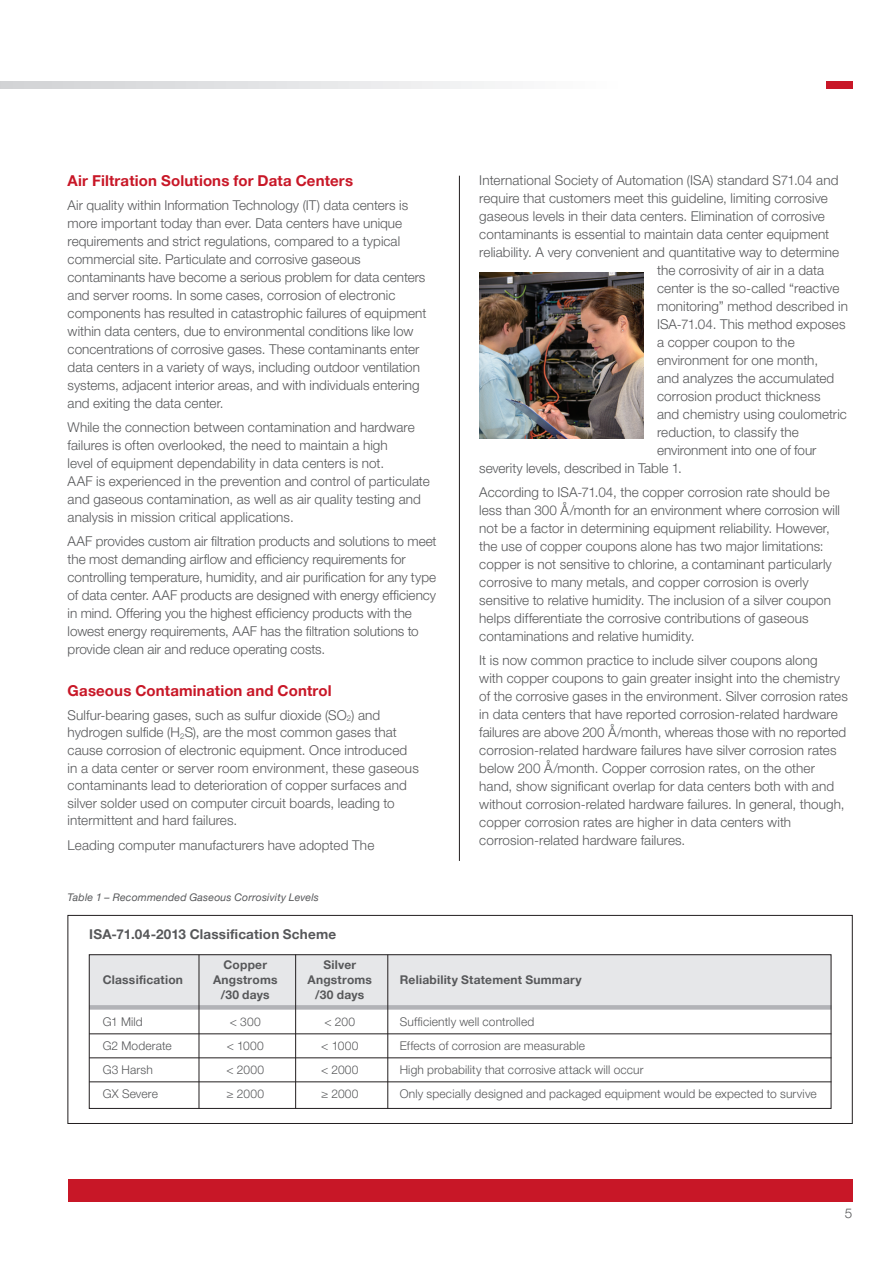
<style>
.page{position:relative;width:893px;height:1263px;background:#fff}
.page>*{position:absolute;margin:0;border:0;box-sizing:border-box;transform-origin:0 0}
.Text{font:700 15px "Helvetica Neue LT Pro";letter-spacing:.01em;color:#c81727}
.Text-2{font:300 13.5px/18px "Helvetica Neue LT Pro";letter-spacing:.005em;color:#57585a}
.Text-3{font:700 13.5px "Helvetica Neue LT Pro";letter-spacing:.015em;color:#57585a}
.Text-4{font:300 12px "Helvetica Neue LT Pro";letter-spacing:.01em;color:#57585a}
.Text-5{font:700 12px "Helvetica Neue LT Pro";letter-spacing:.02em;color:#57585a}
.t1{font:italic 10.5px "Helvetica Neue LT Pro";letter-spacing:.02em;color:#57585a}
</style>
<div class="page">
<div style="left:68px;top:1179px;width:784px;height:22px;background:#c81727"></div>
<div style="left:826px;top:81px;width:26px;height:7px;background:#c81727"></div>
<svg style="left:0;top:81px;width:495px;height:7px"></svg>
<hr style="left:459px;top:176px;width:1px;height:685px;background:#231f20">
<div style="left:89px;top:955px;width:742px;height:54px;background:#e6e7e9"></div>
<div style="left:68px;top:915px;width:784px;height:209px;border:1px solid #231f20"></div>
<div style="left:89px;top:1005px;width:742px;height:5px;background:#b2b3b7"></div>
<hr style="left:89px;top:1033px;width:742px;height:1px;background:#231f20">
<hr style="left:89px;top:1057px;width:742px;height:1px;background:#231f20">
<hr style="left:89px;top:1081px;width:742px;height:1px;background:#231f20">
<div style="left:89px;top:954px;width:742px;height:154px;border:1px solid #231f20"></div>
<hr style="left:388px;top:955px;width:1px;height:154px;background:#231f20">
<hr style="left:199px;top:955px;width:1px;height:154px;background:#231f20">
<hr style="left:295px;top:954px;width:1px;height:154px;background:#231f20">
<img style="left:479px;top:273px;width:165px;height:165px">
<p class="Text" style="left:68px;top:172px;width:287px">Air Filtration Solutions for Data Centers</p>
<p class="Text-2" style="left:68px;top:196px;width:360px">Air quality within Information Technology (IT) data centers is more important today than ever. Data centers have unique requirements and strict regulations, compared to a typical commercial site. Particulate and corrosive gaseous contaminants have become a serious problem for data centers and server rooms. In some cases, corrosion of electronic components has resulted in catastrophic failures of equipment within data centers, due to environmental conditions like low concentrations of corrosive gases. These contaminants enter data centers in a variety of ways, including outdoor ventilation systems, adjacent interior areas, and with individuals entering and exiting the data center.</p>
<p class="Text-2" style="left:68px;top:418px;width:364px">While the connection between contamination and hardware failures is often overlooked, the need to maintain a high<br>level of equipment dependability in data centers is not.<br>AAF is experienced in the prevention and control of particulate and gaseous contamination, as well as air quality testing and analysis in mission critical applications.</p>
<p class="Text-2" style="left:68px;top:532px;width:370px">AAF provides custom air filtration products and solutions to meet the most demanding airflow and efficiency requirements for controlling temperature, humidity, and air purification for any type of data center. AAF products are designed with energy efficiency in mind. Offering you the highest efficiency products with the lowest energy requirements, AAF has the filtration solutions to provide clean air and reduce operating costs.</p>
<p class="Text" style="left:68px;top:681px;width:266px">Gaseous Contamination and Control</p>
<p class="Text-2" style="left:68px;top:706px;width:353px">Sulfur-bearing gases, such as sulfur dioxide (SO<sub>2</sub>) and hydrogen sulfide (H<sub>2</sub>S), are the most common gases that cause corrosion of electronic equipment. Once introduced in a data center or server room environment, these gaseous contaminants lead to deterioration of copper surfaces and silver solder used on computer circuit boards, leading to intermittent and hard failures.</p>
<p class="Text-2" style="left:68px;top:835px;width:308px">Leading computer manufacturers have adopted The</p>
<p class="t1" style="left:68px;top:891px;width:253px">Table 1 – Recommended Gaseous Corrosivity Levels</p>
<p class="Text-2" style="left:479px;top:171px;width:361px">International Society of Automation (ISA) standard S71.04 and</p>
<p class="Text-2" style="left:479px;top:189px;width:350px">require that customers meet this guideline, limiting corrosive</p>
<p class="Text-2" style="left:479px;top:207px;width:347px">gaseous levels in their data centers. Elimination of corrosive</p>
<p class="Text-2" style="left:479px;top:225px;width:351px">contaminants is essential to maintain data center equipment</p>
<p class="Text-2" style="left:479px;top:243px;width:361px">reliability. A very convenient and quantitative way to determine</p>
<p class="Text-2" style="left:657px;top:261px;width:169px">the corrosivity of air in a data</p>
<p class="Text-2" style="left:657px;top:279px;width:184px">center is the so-called “reactive</p>
<p class="Text-2" style="left:657px;top:297px;width:192px">monitoring” method described in</p>
<p class="Text-2" style="left:657px;top:315px;width:190px">ISA-71.04. This method exposes</p>
<p class="Text-2" style="left:657px;top:333px;width:139px">a copper coupon to the</p>
<p class="Text-2" style="left:657px;top:351px;width:163px">environment for one month,</p>
<p class="Text-2" style="left:657px;top:369px;width:179px">and analyzes the accumulated</p>
<p class="Text-2" style="left:657px;top:387px;width:165px">corrosion product thickness</p>
<p class="Text-2" style="left:657px;top:405px;width:191px">and chemistry using coulometric</p>
<p class="Text-2" style="left:657px;top:423px;width:143px">reduction, to classify the</p>
<p class="Text-2" style="left:657px;top:441px;width:161px">environment into one of four</p>
<p class="Text-2" style="left:479px;top:459px;width:204px">severity levels, described in Table 1.</p>
<p class="Text-2" style="left:479px;top:483px;width:362px">According to ISA-71.04, the copper corrosion rate should be less than 300 Å/month for an environment where corrosion will not be a factor in determining equipment reliability. However, the use of copper coupons alone has two major limitations: copper is not sensitive to chlorine, a contaminant particularly corrosive to many metals, and copper corrosion is overly sensitive to relative humidity. The inclusion of a silver coupon helps differentiate the corrosive contributions of gaseous contaminations and relative humidity.</p>
<p class="Text-2" style="left:479px;top:651px;width:370px">It is now common practice to include silver coupons along<br>with copper coupons to gain greater insight into the chemistry of the corrosive gases in the environment. Silver corrosion rates in data centers that have reported corrosion-related hardware failures are above 200 Å/month, whereas those with no reported corrosion-related hardware failures have silver corrosion rates below 200 Å/month. Copper corrosion rates, on the other hand, show significant overlap for data centers both with and without corrosion-related hardware failures. In general, though, copper corrosion rates are higher in data centers with corrosion-related hardware failures.</p>
<p class="Text-3" style="left:89px;top:926px;width:249px">ISA-71.04-2013 Classification Scheme</p>
<p class="Text-5" style="left:224px;top:957px;width:45px">Copper</p>
<p class="Text-5" style="left:323px;top:957px;width:34px">Silver</p>
<p class="Text-5" style="left:103px;top:972px;width:82px">Classification</p>
<p class="Text-5" style="left:213px;top:972px;width:66px">Angstroms</p>
<p class="Text-5" style="left:308px;top:972px;width:66px">Angstroms</p>
<p class="Text-5" style="left:400px;top:972px;width:183px">Reliability Statement Summary</p>
<p class="Text-5" style="left:221px;top:987px;width:50px">/30 days</p>
<p class="Text-5" style="left:315px;top:987px;width:50px">/30 days</p>
<p class="Text-4" style="left:103px;top:1014px;width:42px">G1 Mild</p>
<p class="Text-4" style="left:230px;top:1014px;width:32px">&lt; 300</p>
<p class="Text-4" style="left:324px;top:1014px;width:32px">&lt; 200</p>
<p class="Text-4" style="left:400px;top:1014px;width:136px">Sufficiently well controlled</p>
<p class="Text-4" style="left:103px;top:1038px;width:70px">G2 Moderate</p>
<p class="Text-4" style="left:227px;top:1038px;width:39px">&lt; 1000</p>
<p class="Text-4" style="left:321px;top:1038px;width:39px">&lt; 1000</p>
<p class="Text-4" style="left:400px;top:1038px;width:187px">Effects of corrosion are measurable</p>
<p class="Text-4" style="left:103px;top:1062px;width:52px">G3 Harsh</p>
<p class="Text-4" style="left:226px;top:1062px;width:39px">&lt; 2000</p>
<p class="Text-4" style="left:321px;top:1062px;width:39px">&lt; 2000</p>
<p class="Text-4" style="left:400px;top:1062px;width:245px">High probability that corrosive attack will occur</p>
<p class="Text-4" style="left:103px;top:1086px;width:57px">GX Severe</p>
<p class="Text-4" style="left:226px;top:1086px;width:39px">≥ 2000</p>
<p class="Text-4" style="left:321px;top:1086px;width:39px">≥ 2000</p>
<p class="Text-4" style="left:400px;top:1086px;width:418px">Only specially designed and packaged equipment would be expected to survive</p>
<p class="Text-2" style="left:845px;top:1203px;width:9px">5</p>
</div>
